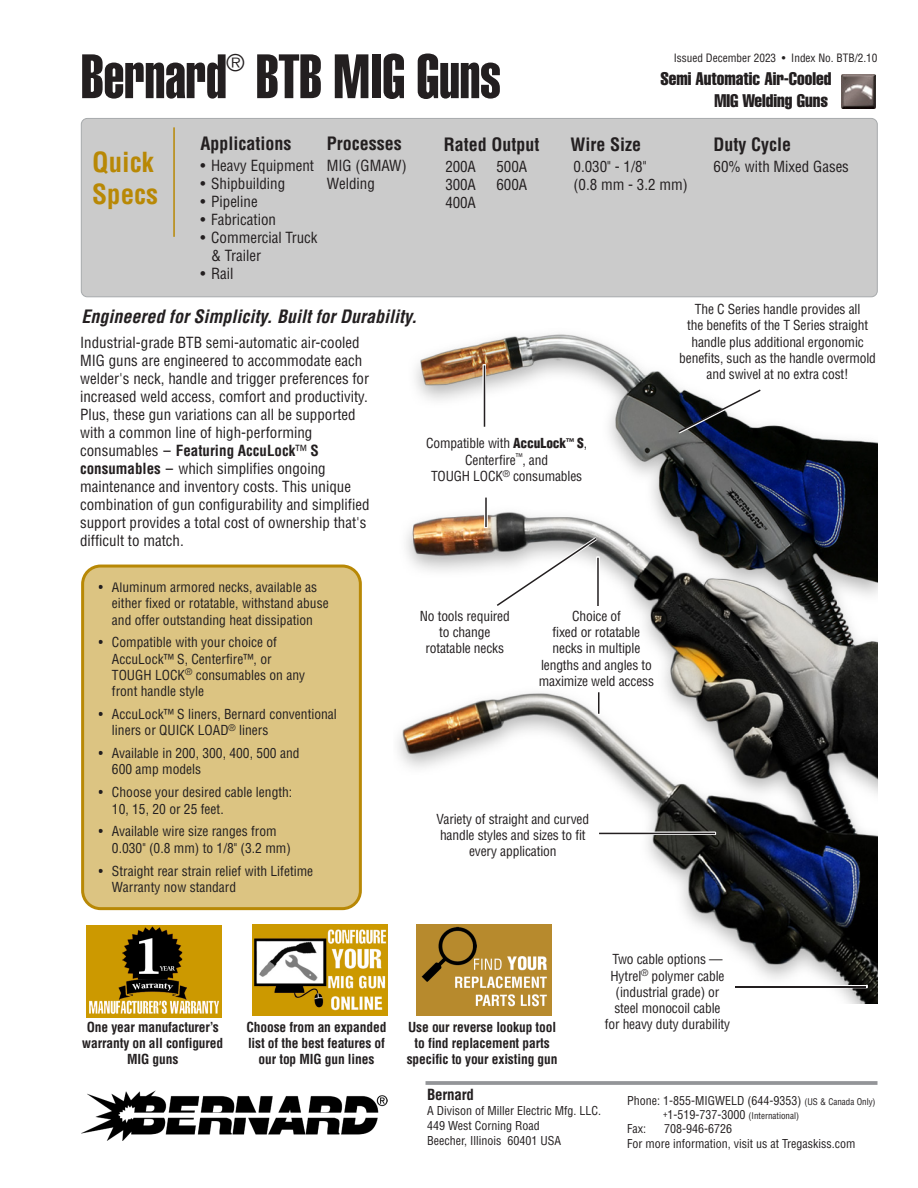
<style>
.page{position:relative;width:918px;height:1188px;background:#fff}
.page>*{position:absolute;margin:0;border:0;box-sizing:border-box;transform-origin:0 0}
.t1{font:61.5px "Helvetica LT Std Extra Comp";color:#231f20}
.t2{font:700 condensed 27px "Helvetica LT Std";color:#b88805}
.t3{font:condensed 22.5px "Helvetica LT Std";color:#231f20}
.t4{font:700 condensed 18px "Helvetica LT Std";color:#231f20}
.t5{font:italic 700 condensed 18px "Helvetica LT Std";color:#231f20}
.t6{font:18px "Helvetica LT Std Comp";color:#231f20}
.Quick_Spec_Info{font:condensed 15px/18px "Helvetica LT Std";color:#231f20}
.Quick_Spec_Info-2{font:condensed 15px/18px "Helvetica LT Std";color:#231f20;scale:2 1}
.t7{font:700 condensed 15px "Helvetica LT Std";letter-spacing:-.015em;color:#231f20}
.Features{font:condensed 13.5px/16.2px "Helvetica LT Std";letter-spacing:-.01em;color:#231f20}
.t8{font:700 condensed 13.5px/16.2px "Helvetica LT Std";letter-spacing:-.01em;color:#231f20;text-align:center}
.t9{font:condensed 12px/14.7px "Helvetica LT Std";color:#231f20}
.t10{font:condensed 11.25px "Helvetica LT Std";color:#231f20}
.t11{font:condensed 9px "Helvetica LT Std";color:#231f20}
.s1{font-weight:700}
.s2{font-weight:900}
.s3{font-size:9px}
.s4{font-size:12px}
</style>
<div class="page">
<img style="left:398px;top:333px;width:480px;height:670px">
<svg style="left:426px;top:1081px;width:452px;height:4px;background:#999b9e"></svg>
<img style="left:81px;top:1091px;width:306px;height:50px">
<div style="left:81px;top:118px;width:796px;height:179px;background:#cbcbcb;border-radius:6px"></div>
<div style="left:81px;top:118px;width:797px;height:179px;border:1px solid #a7aaac;border-radius:6px"></div>
<hr style="left:173px;top:127px;width:2px;height:110px;background:#b88805">
<img style="left:841px;top:74px;width:35px;height:35px">
<div style="left:83px;top:566px;width:277px;height:343px;background:#dcc482;border-radius:18px"></div>
<div style="left:81px;top:565px;width:281px;height:345px;border:3px solid #b88805;border-radius:18px"></div>
<svg style="left:734px;top:985px;width:133px;height:4px"></svg>
<hr style="left:735px;top:986px;width:131px;height:1px;background:#231f20">
<svg style="left:482px;top:364px;width:4px;height:64px"></svg>
<hr style="left:484px;top:366px;width:1px;height:60px;background:#231f20">
<svg style="left:495px;top:536px;width:103px;height:72px"></svg>
<svg style="left:484px;top:496px;width:4px;height:32px"></svg>
<hr style="left:485px;top:498px;width:2px;height:28px;background:#231f20">
<svg style="left:677px;top:388px;width:85px;height:46px"></svg>
<svg style="left:598px;top:831px;width:118px;height:4px"></svg>
<hr style="left:600px;top:833px;width:114px;height:1px;background:#231f20">
<hr style="left:596px;top:557px;width:4px;height:50px;background:#fff">
<hr style="left:597px;top:559px;width:2px;height:46px;background:#231f20">
<img style="left:252px;top:924px;width:135px;height:92px">
<img style="left:416px;top:924px;width:136px;height:92px">
<img style="left:86px;top:925px;width:135px;height:92px">
<svg style="left:597px;top:691px;width:4px;height:24px"></svg>
<svg style="left:598px;top:693px;width:1px;height:20px"></svg>
<p class="t1" style="left:81px;top:39px;width:147px">Bernard</p>
<p class="t3" style="left:227px;top:49px;width:19px">®</p>
<p class="t1" style="left:256px;top:39px;width:246px">BTB MIG Guns</p>
<p class="t2" style="left:92px;top:145px;width:63px">Quick</p>
<p class="t2" style="left:92px;top:178px;width:67px">Specs</p>
<p class="t4" style="left:200px;top:132px;width:93px">Applications</p>
<p class="Quick_Spec_Info" style="left:200px;top:156px;width:115px">• Heavy Equipment</p>
<p class="Quick_Spec_Info" style="left:200px;top:174px;width:86px">• Shipbuilding</p>
<p class="Quick_Spec_Info" style="left:200px;top:192px;width:59px">• Pipeline</p>
<p class="Quick_Spec_Info" style="left:200px;top:210px;width:77px">• Fabrication</p>
<p class="Quick_Spec_Info" style="left:211px;top:228px;width:108px;text-indent:-11px">• Commercial Truck &amp; Trailer</p>
<p class="Quick_Spec_Info" style="left:200px;top:264px;width:35px">• Rail</p>
<p class="t4" style="left:327px;top:132px;width:76px">Processes</p>
<p class="Quick_Spec_Info" style="left:327px;top:156px;width:81px">MIG (GMAW)<br>Welding</p>
<p class="t4" style="left:444px;top:134px;width:97px">Rated Output</p>
<p class="Quick_Spec_Info" style="left:445px;top:158px;width:32px;text-align:justify">200A 300A 400A</p>
<p class="Quick_Spec_Info" style="left:496px;top:158px;width:32px">500A</p>
<p class="Quick_Spec_Info" style="left:496px;top:176px;width:32px">600A</p>
<p class="t10" style="left:674px;top:51px;width:205px">Issued December 2023 • Index No. BTB/2.10</p>
<p class="t6" style="left:660px;top:68px;width:173px">Semi Automatic Air-Cooled</p>
<p class="t6" style="left:714px;top:89px;width:115px">MIG Welding Guns</p>
<p class="t4" style="left:571px;top:133px;width:72px">Wire Size</p>
<p class="Quick_Spec_Info" style="left:574px;top:158px;width:116px">0.030" - 1/8"<br>(0.8 mm - 3.2 mm)</p>
<p class="t4" style="left:714px;top:134px;width:79px">Duty Cycle</p>
<p class="Quick_Spec_Info" style="left:714px;top:158px;width:137px">60% with Mixed Gases</p>
<p class="t5" style="left:81px;top:306px;width:337px">Engineered for Simplicity. Built for Durability.</p>
<p class="Quick_Spec_Info" style="left:80px;top:333px;width:291px">Industrial-grade BTB semi-automatic air-cooled MIG guns are engineered to accommodate each welder's neck, handle and trigger preferences for increased weld access, comfort and productivity.<br>Plus, these gun variations can all be supported with a common line of high-performing consumables - <span class="s1">Featuring AccuLock</span>™ <span class="s1">S</span></p>
<p class="Quick_Spec_Info-2" style="left:80px;top:459px;width:146px"><span class="s1">consumables</span> - which simplifies ongoing maintenance and inventory costs. This unique combination of gun configurability and simplified support provides a total cost of ownership that's difficult to match.</p>
<p class="Features" style="left:426px;top:435px;width:162px">Compatible with <span class="s2">AccuLock</span><sup>™</sup> <span class="s2">S</span>,</p>
<p class="Features" style="left:465px;top:452px;width:85px">Centerfire<sup>™</sup>, and</p>
<p class="Features" style="left:431px;top:468px;width:153px">TOUGH LOCK<sup>®</sup> consumables</p>
<p class="Features" style="left:112px;top:579px;width:218px;text-indent:-14px">• Aluminum armored necks, available as either fixed or rotatable, withstand abuse and offer outstanding heat dissipation</p>
<p class="Features" style="left:112px;top:634px;width:195px;text-indent:-14px">• Compatible with your choice of<br>AccuLock™ S, Centerfire™, or<br>TOUGH LOCK<sup>®</sup> consumables on any front handle style</p>
<p class="Features" style="left:112px;top:706px;width:226px;text-indent:-14px">• AccuLock™ S liners, Bernard conventional liners or QUICK LOAD<sup>®</sup> liners</p>
<p class="Features" style="left:112px;top:745px;width:189px;text-indent:-14px">• Available in 200, 300, 400, 500 and<br>600 amp models</p>
<p class="Features" style="left:112px;top:784px;width:182px;text-indent:-14px">• Choose your desired cable length:<br>10, 15, 20 or 25 feet.</p>
<p class="Features" style="left:112px;top:823px;width:180px;text-indent:-14px">• Available wire size ranges from<br>0.030" (0.8 mm) to 1/8" (3.2 mm)</p>
<p class="Features" style="left:112px;top:863px;width:203px;text-indent:-14px">• Straight rear strain relief with Lifetime<br>Warranty now standard</p>
<p class="Features" style="left:420px;top:608px;width:92px;text-align:center">No tools required to change rotatable necks</p>
<p class="Features" style="left:539px;top:608px;width:117px;text-align:center">Choice of<br>fixed or rotatable necks in multiple lengths and angles to maximize weld access</p>
<p class="Features" style="left:436px;top:811px;width:154px;text-align:center">Variety of straight and curved handle styles and sizes to fit every application</p>
<p class="Features" style="left:679px;top:301px;width:198px;text-align:center">The C Series handle provides all<br>the benefits of the T Series straight handle plus additional ergonomic benefits, such as the handle overmold and swivel at no extra cost!</p>
<p class="t8" style="left:82px;top:1019px;width:142px">One year manufacturer’s warranty on all configured<br>MIG guns</p>
<p class="t8" style="left:247px;top:1019px;width:141px">Choose from an expanded list of the best features of our top MIG gun lines</p>
<p class="t8" style="left:407px;top:1019px;width:152px">Use our reverse lookup tool to find replacement parts specific to your existing gun</p>
<p class="Features" style="left:605px;top:951px;width:127px;text-align:center">Two cable options —<br>Hytrel<sup>®</sup> polymer cable (industrial grade) or steel monocoil cable<br>for heavy duty durability</p>
<p class="t7" style="left:427px;top:1085px;width:48px">Bernard</p>
<p class="t9" style="left:427px;top:1104px;width:175px">A Divison of Miller Electric Mfg. LLC.<br>449 West Corning Road<br>Beecher, Illinois 60401 USA</p>
<p class="t9" style="left:627px;top:1093px;width:250px">Phone: 1-855-MIGWELD (644-9353) <span class="s3">(US &amp; Canada Only)</span></p>
<p class="t11" style="left:663px;top:1110px;width:137px">+<span class="s4">1-519-737-3000</span> (International)</p>
<p class="t9" style="left:627px;top:1122px;width:20px">Fax:</p>
<p class="t9" style="left:664px;top:1122px;width:69px">708-946-6726</p>
<p class="t9" style="left:627px;top:1136px;width:230px">For more information, visit us at Tregaskiss.com</p>
</div>
